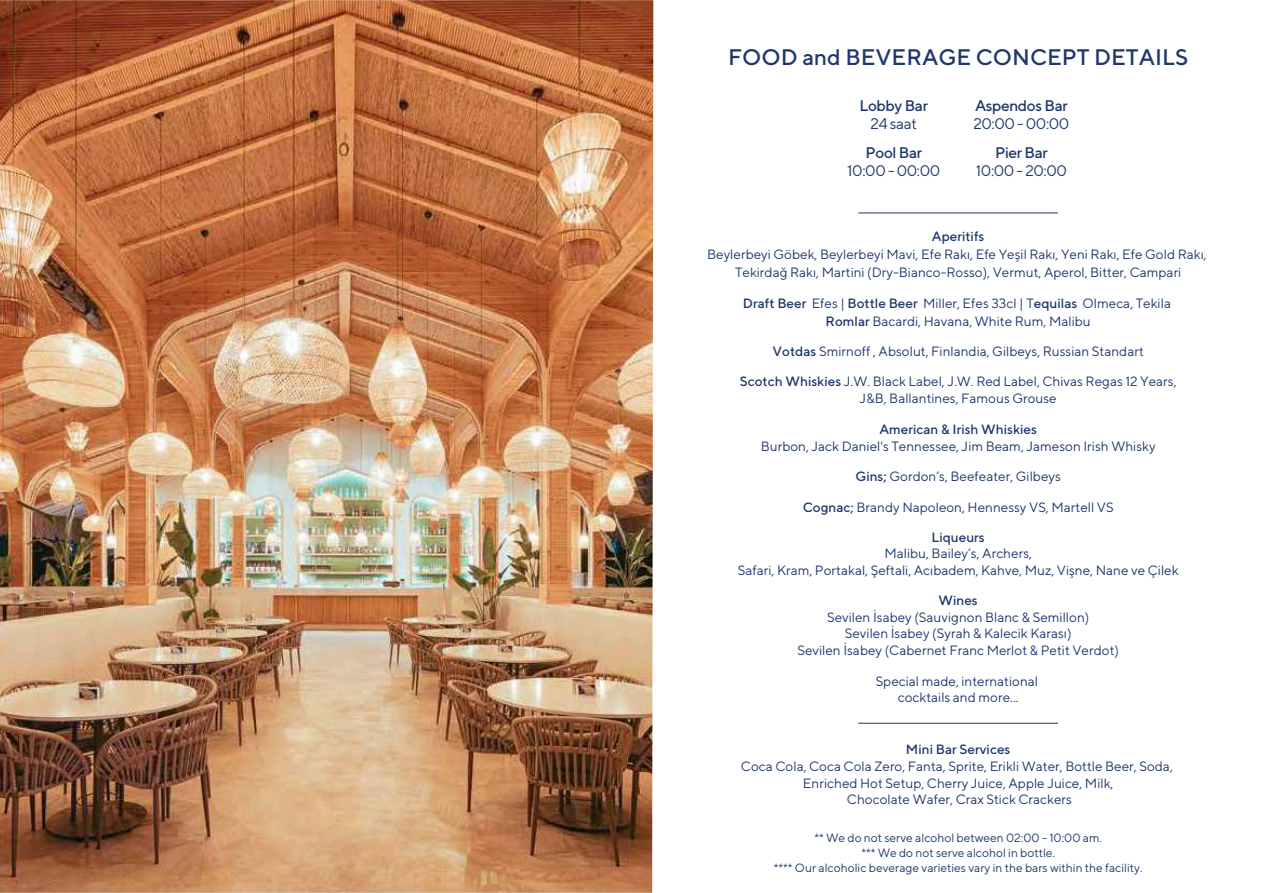
<style>
.page{position:relative;width:1263px;height:893px;background:#fff}
.page>*{position:absolute;margin:0;border:0;box-sizing:border-box;transform-origin:0 0}
.t1{font:500 22.5px "TT Norms";color:#1e376c}
.t2{font:15.45px "TT Norms";letter-spacing:-.025em;color:#1e376c}
.t3{font:500 15.45px "TT Norms";letter-spacing:-.025em;color:#1e376c}
.t4{font:13.5px/16.5px "TT Norms";color:#1e376c;text-align:center}
.t5{font:500 13.5px "TT Norms";color:#1e376c}
.t6{font:12px/15px "TT Norms";color:#1e376c;text-align:center}
.s1{font-weight:500}
</style>
<div class="page">
<img style="left:0;top:0;width:653px;height:893px">
<hr style="left:858px;top:723px;width:200px;height:1px;background:#1e376c">
<hr style="left:858px;top:213px;width:200px;height:1px;background:#1e376c">
<h1 class="t1" style="left:728px;top:43px;width:462px">FOOD and BEVERAGE CONCEPT DETAILS</h1>
<p class="t3" style="left:859px;top:96px;width:70px">Lobby Bar</p>
<p class="t2" style="left:871px;top:115px;width:48px">24 saat</p>
<p class="t3" style="left:865px;top:143px;width:58px">Pool Bar</p>
<p class="t2" style="left:847px;top:161px;width:95px">10:00 - 00:00</p>
<p class="t3" style="left:975px;top:96px;width:94px">Aspendos Bar</p>
<p class="t2" style="left:973px;top:115px;width:98px">20:00 - 00:00</p>
<p class="t3" style="left:995px;top:143px;width:54px">Pier Bar</p>
<p class="t2" style="left:976px;top:161px;width:93px">10:00 - 20:00</p>
<p class="t5" style="left:932px;top:228px;width:54px">Aperitifs</p>
<p class="t4" style="left:707px;top:245px;width:501px;line-height:18px">Beylerbeyi Göbek, Beylerbeyi Mavi, Efe Rakı, Efe Yeşil Rakı, Yeni Rakı, Efe Gold Rakı,<br>Tekirdağ Rakı, Martini (Dry-Bianco-Rosso), Vermut, Aperol, Bitter, Campari</p>
<p class="t4" style="left:743px;top:294px;width:430px;line-height:18px"><span class="s1">Draft Beer</span> Efes | <span class="s1">Bottle Beer</span> Miller, Efes 33cl | T<span class="s1">equilas</span> Olmeca, Tekila<br><span class="s1">Romlar</span> Bacardi, Havana, White Rum, Malibu</p>
<p class="t4" style="left:772px;top:343px;width:373px"><span class="s1">Votdas</span> Smirnoff , Absolut, Finlandia, Gilbeys, Russian Standart</p>
<p class="t4" style="left:740px;top:373px;width:438px"><span class="s1">Scotch Whiskies</span> J.W. Black Label, J.W. Red Label, Chivas Regas 12 Years,<br>J&amp;B, Ballantines, Famous Grouse</p>
<p class="t5" style="left:879px;top:421px;width:159px">American &amp; Irish Whiskies</p>
<p class="t4" style="left:761px;top:437px;width:396px">Burbon, Jack Daniel's Tennessee, Jim Beam, Jameson Irish Whisky</p>
<p class="t4" style="left:855px;top:468px;width:207px"><span class="s1">Gins;</span> Gordon’s, Beefeater, Gilbeys</p>
<p class="t4" style="left:803px;top:498px;width:312px"><span class="s1">Cognac;</span> Brandy Napoleon, Hennessy VS, Martell VS</p>
<p class="t5" style="left:931px;top:529px;width:55px">Liqueurs</p>
<p class="t4" style="left:738px;top:545px;width:442px">Malibu, Bailey’s, Archers,<br>Safari, Kram, Portakal, Şeftali, Acıbadem, Kahve, Muz, Vişne, Nane ve Çilek</p>
<p class="t5" style="left:938px;top:592px;width:41px">Wines</p>
<p class="t4" style="left:797px;top:608px;width:323px">Sevilen İsabey (Sauvignon Blanc &amp; Semillon)<br>Sevilen İsabey (Syrah &amp; Kalecik Karası)<br>Sevilen İsabey (Cabernet Franc Merlot &amp; Petit Verdot)</p>
<p class="t4" style="left:876px;top:672px;width:164px">Special made, international cocktails and more...</p>
<p class="t5" style="left:906px;top:741px;width:106px">Mini Bar Services</p>
<p class="t4" style="left:741px;top:758px;width:433px">Coca Cola, Coca Cola Zero, Fanta, Sprite, Erikli Water, Bottle Beer, Soda,<br>Enriched Hot Setup, Cherry Juice, Apple Juice, Milk,<br>Chocolate Wafer, Crax Stick Crackers</p>
<p class="t6" style="left:774px;top:830px;width:370px">** We do not serve alcohol between 02:00 - 10:00 am.<br>*** We do not serve alcohol in bottle.<br>**** Our alcoholic beverage varieties vary in the bars within the facility.</p>
</div>
